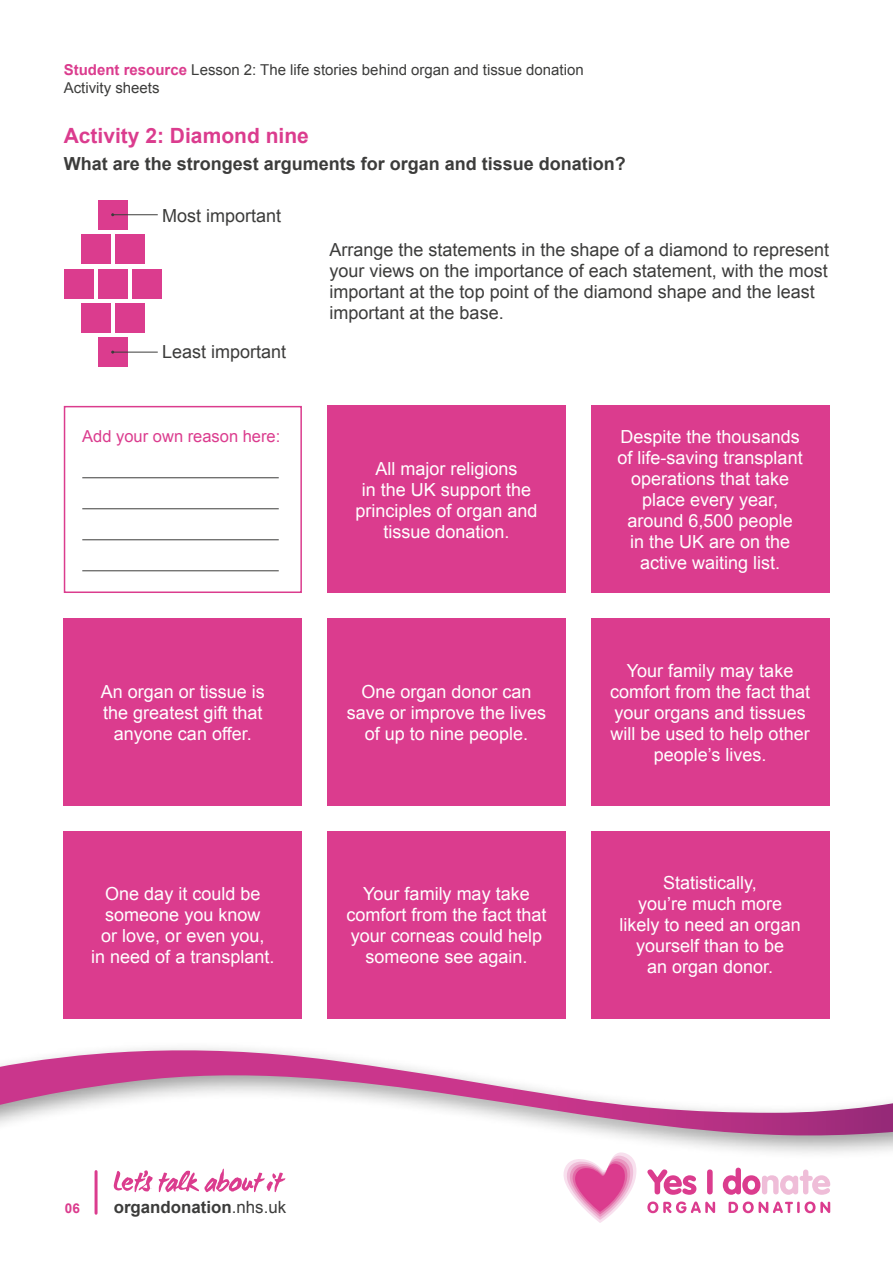
<style>
.page{position:relative;width:893px;height:1263px;background:#fff}
.page>*{position:absolute;margin:0;border:0;box-sizing:border-box;transform-origin:0 0}
.t1{font:700 21px "Arial";color:#db3c8e}
.t2{font:18px/21px "Arial";color:#fff;text-align:center}
.t3{font:18px/21px "Arial";color:#3c3c3b}
.t4{font:700 18px "Arial";color:#3c3c3b}
.t5{font:700 16.8px "Arial";color:#3c3c3b}
.t6{font:16.5px "Arial";color:#db3c8e}
.t7{font:15px/18px "Arial";color:#3c3c3b}
.t8{font:700 13.5px "Arial";color:#db3c8e}
.s1{font-weight:700;color:#db3c8e}
.s2{font-weight:400}
</style>
<div class="page">
<hr style="left:82px;top:477px;width:197px;height:1px;background:#3c3c3b">
<hr style="left:82px;top:508px;width:197px;height:1px;background:#3c3c3b">
<hr style="left:82px;top:539px;width:197px;height:1px;background:#3c3c3b">
<hr style="left:82px;top:570px;width:197px;height:1px;background:#3c3c3b">
<div style="left:64px;top:406px;width:238px;height:187px;border:2px solid #db3c8e"></div>
<div style="left:591px;top:406px;width:238px;height:187px;background:#db3c8e"></div>
<div style="left:327px;top:406px;width:239px;height:187px;background:#db3c8e"></div>
<div style="left:64px;top:618px;width:238px;height:188px;background:#db3c8e"></div>
<div style="left:591px;top:618px;width:238px;height:188px;background:#db3c8e"></div>
<div style="left:327px;top:618px;width:239px;height:188px;background:#db3c8e"></div>
<div style="left:64px;top:831px;width:238px;height:187px;background:#db3c8e"></div>
<div style="left:591px;top:831px;width:238px;height:187px;background:#db3c8e"></div>
<div style="left:327px;top:831px;width:239px;height:187px;background:#db3c8e"></div>
<div style="left:98px;top:269px;width:30px;height:30px;background:#db3c8e"></div>
<div style="left:98px;top:200px;width:30px;height:30px;background:#db3c8e"></div>
<div style="left:98px;top:337px;width:30px;height:30px;background:#db3c8e"></div>
<div style="left:81px;top:234px;width:29px;height:30px;background:#db3c8e"></div>
<div style="left:81px;top:303px;width:29px;height:30px;background:#db3c8e"></div>
<div style="left:64px;top:269px;width:30px;height:30px;background:#db3c8e"></div>
<div style="left:132px;top:269px;width:30px;height:30px;background:#db3c8e"></div>
<div style="left:115px;top:234px;width:30px;height:30px;background:#db3c8e"></div>
<div style="left:115px;top:303px;width:30px;height:30px;background:#db3c8e"></div>
<hr style="left:113px;top:214px;width:45px;height:1px;background:#3c3c3b">
<hr style="left:113px;top:352px;width:45px;height:1px;background:#3c3c3b">
<svg style="left:0;top:1048px;width:893px;height:103px"></svg>
<svg style="left:114px;top:1169px;width:171px;height:23px"></svg>
<hr style="left:95px;top:1171px;width:3px;height:42px;background:#db3c8e">
<svg style="left:563px;top:1152px;width:73px;height:71px"></svg>
<svg style="left:647px;top:1169px;width:49px;height:26px"></svg>
<div style="left:707px;top:1169px;width:6px;height:25px;background:#db3c8e;border-radius:3px"></div>
<svg style="left:723px;top:1168px;width:107px;height:27px"></svg>
<svg style="left:647px;top:1201px;width:68px;height:12px"></svg>
<svg style="left:729px;top:1201px;width:101px;height:12px"></svg>
<p class="t7" style="left:64px;top:61px;width:521px"><span class="s1">Student resource</span> Lesson 2: The life stories behind organ and tissue donation<br>Activity sheets</p>
<p class="t1" style="left:64px;top:122px;width:247px">Activity 2: Diamond nine</p>
<p class="t4" style="left:64px;top:151px;width:564px">What are the strongest arguments for organ and tissue donation?</p>
<p class="t3" style="left:162px;top:205px;width:121px">Most important</p>
<p class="t3" style="left:162px;top:341px;width:126px">Least important</p>
<p class="t3" style="left:330px;top:240px;width:501px">Arrange the statements in the shape of a diamond to represent your views on the importance of each statement, with the most important at the top point of the diamond shape and the least important at the base.</p>
<p class="t6" style="left:82px;top:425px;width:200px">Add your own reason here:</p>
<p class="t2" style="left:618px;top:426px;width:187px">Despite the thousands of life-saving transplant operations that take place every year, around 6,500 people<br>in the UK are on the active waiting list.</p>
<p class="t2" style="left:355px;top:458px;width:184px">All major religions<br>in the UK support the principles of organ and tissue donation.</p>
<p class="t2" style="left:101px;top:681px;width:166px">An organ or tissue is the greatest gift that anyone can offer.</p>
<p class="t2" style="left:347px;top:681px;width:201px">One organ donor can save or improve the lives of up to nine people.</p>
<p class="t2" style="left:610px;top:660px;width:202px">Your family may take comfort from the fact that your organs and tissues will be used to help other people’s lives.</p>
<p class="t2" style="left:91px;top:883px;width:185px">One day it could be someone you know<br>or love, or even you,<br>in need of a transplant.</p>
<p class="t2" style="left:620px;top:873px;width:183px">Statistically,<br>you’re much more likely to need an organ yourself than to be<br>an organ donor.</p>
<p class="t2" style="left:346px;top:883px;width:202px">Your family may take comfort from the fact that your corneas could help someone see again.</p>
<p class="t8" style="left:65px;top:1199px;width:17px">06</p>
<p class="t5" style="left:114px;top:1196px;width:174px">organdonation<span class="s2">.nhs.uk</span></p>
</div>
